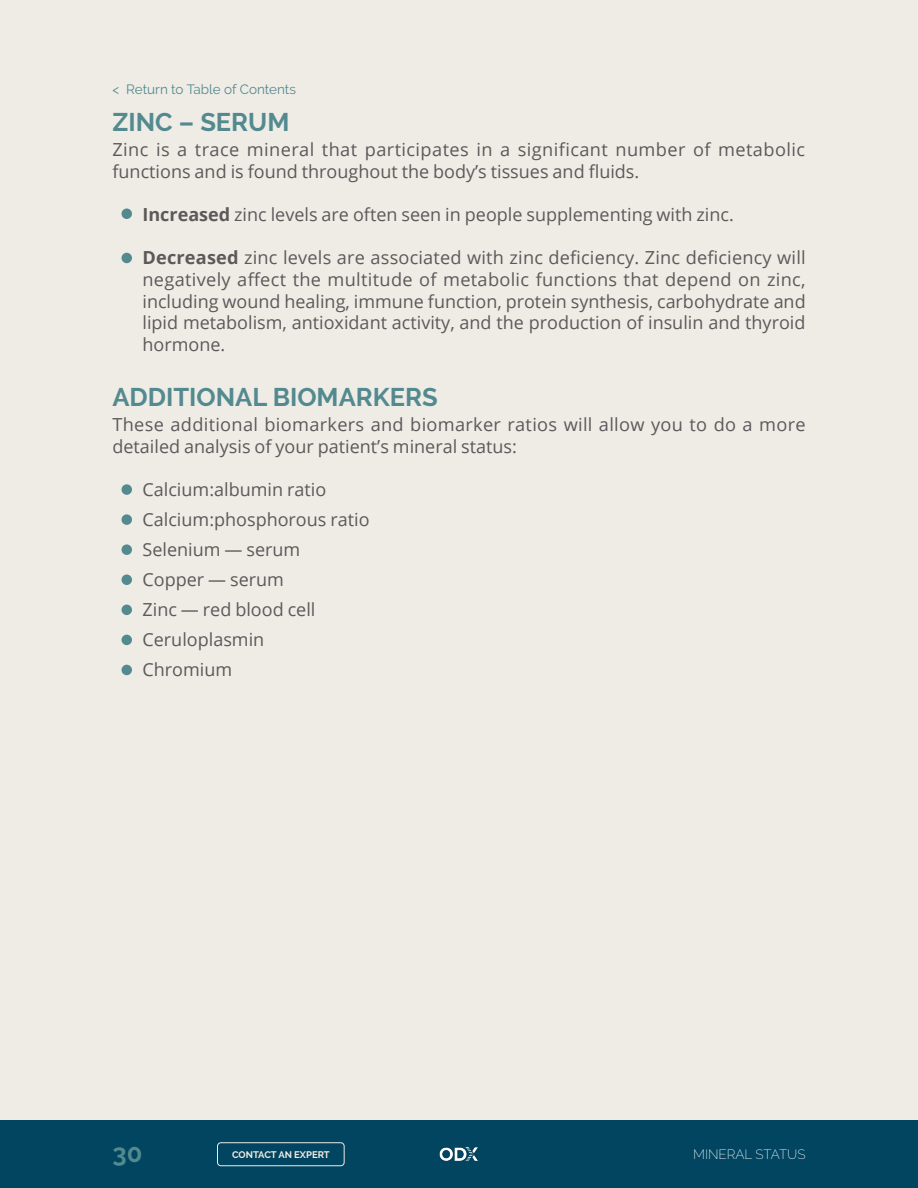
<style>
.page{position:relative;width:918px;height:1188px;background:#efece6}
.page>*{position:absolute;margin:0;border:0;box-sizing:border-box;transform-origin:0 0}
.t1{font:700 25.5px "Raleway";color:#538a8f}
.t2{font:18px/30px "Open Sans";color:#5b595a}
.t3{font:18px/21.6px "Open Sans";letter-spacing:.025em;color:#5b595a}
.t4{font:13.5px "Raleway";color:#538a8f}
.t5{font:200 13.5px "Raleway";color:#fff}
.t6{font:700 9.6px "Raleway";color:#efece6}
.s1{font-weight:700}
</style>
<div class="page">
<div style="left:0;top:1120px;width:918px;height:68px;background:#014561"></div>
<img style="left:439px;top:1147px;width:39px;height:15px">
<div style="left:122px;top:253px;width:10px;height:10px;background:#538a8f;border-radius:50%"></div>
<div style="left:122px;top:208px;width:10px;height:11px;background:#538a8f;border-radius:50%"></div>
<div style="left:122px;top:484px;width:10px;height:11px;background:#538a8f;border-radius:50%"></div>
<div style="left:122px;top:575px;width:10px;height:10px;background:#538a8f;border-radius:50%"></div>
<div style="left:122px;top:635px;width:10px;height:10px;background:#538a8f;border-radius:50%"></div>
<div style="left:122px;top:544px;width:10px;height:11px;background:#538a8f;border-radius:50%"></div>
<div style="left:122px;top:514px;width:10px;height:11px;background:#538a8f;border-radius:50%"></div>
<div style="left:122px;top:605px;width:10px;height:10px;background:#538a8f;border-radius:50%"></div>
<div style="left:122px;top:665px;width:10px;height:10px;background:#538a8f;border-radius:50%"></div>
<div style="left:217px;top:1142px;width:128px;height:24px;border:1px solid #efece6;border-radius:3px"></div>
<p class="t4" style="left:112px;top:81px;width:185px">&lt; Return to Table of Contents</p>
<h1 class="t1" style="left:112px;top:107px;width:178px">ZINC – SERUM</h1>
<p class="t3" style="left:112px;top:139px;width:694px">Zinc is a trace mineral that participates in a significant number of metabolic functions and is found throughout the body’s tissues and fluids.</p>
<p class="t2" style="left:143px;top:199px;width:593px"><span class="s1">Increased</span> zinc levels are often seen in people supplementing with zinc.</p>
<p class="t2" style="left:142px;top:247px;width:665px;line-height:21.6px;text-align:justify"><span class="s1">Decreased</span> zinc levels are associated with zinc deficiency. Zinc deficiency will negatively affect the multitude of metabolic functions that depend on zinc, including wound healing, immune function, protein synthesis, carbohydrate and lipid metabolism, antioxidant activity, and the production of insulin and thyroid hormone.</p>
<h1 class="t1" style="left:112px;top:382px;width:327px">ADDITIONAL BIOMARKERS</h1>
<p class="t2" style="left:112px;top:413px;width:695px;line-height:21.6px">These additional biomarkers and biomarker ratios will allow you to do a more detailed analysis of your patient’s mineral status:</p>
<p class="t2" style="left:143px;top:474px;width:229px">Calcium:albumin ratio<br>Calcium:phosphorous ratio<br>Selenium — serum<br>Copper — serum<br>Zinc — red blood cell<br>Ceruloplasmin<br>Chromium</p>
<h1 class="t1" style="left:112px;top:1138px;width:31px">30</h1>
<p class="t5" style="left:693px;top:1146px;width:114px">MINERAL STATUS</p>
<p class="t6" style="left:232px;top:1149px;width:99px">CONTACT AN EXPERT</p>
</div>
